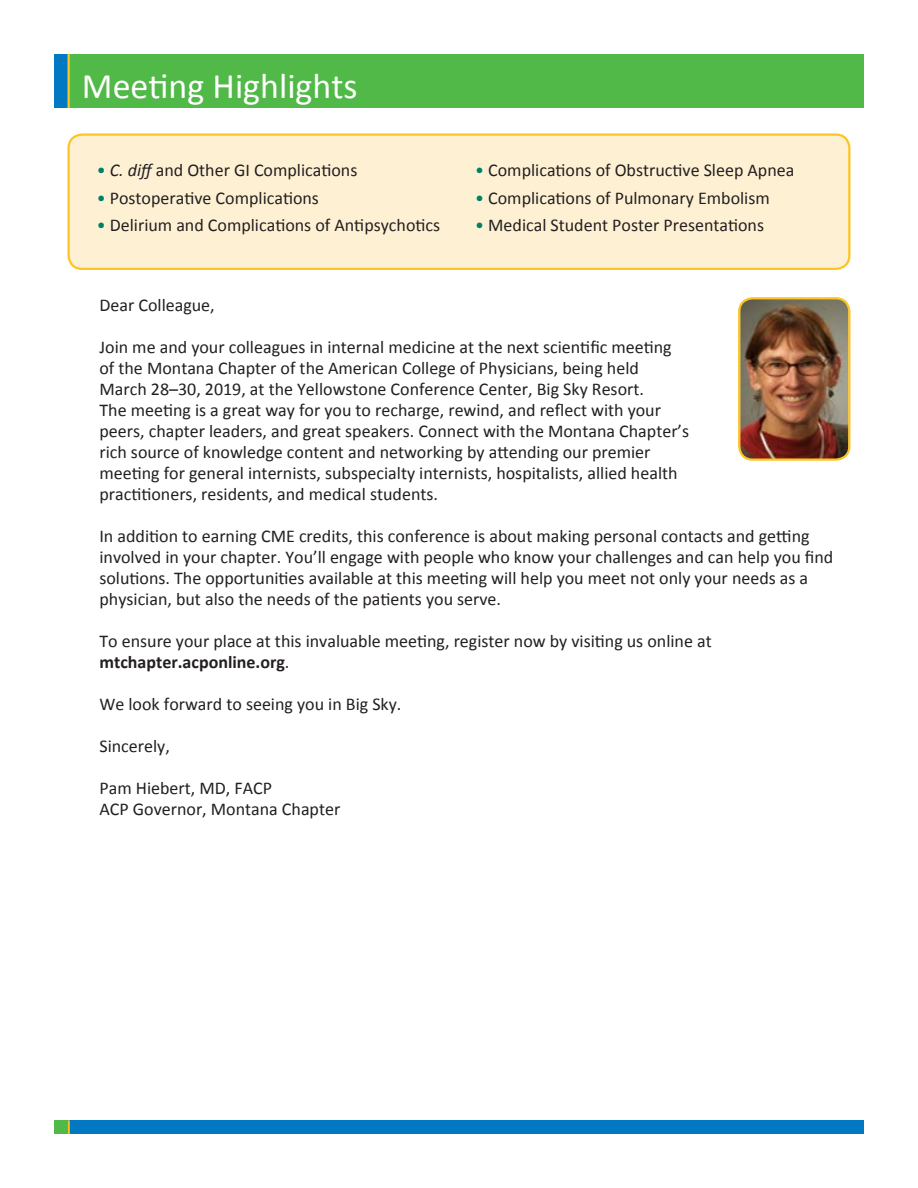
<style>
.page{position:relative;width:918px;height:1188px;background:#fff}
.page>*{position:absolute;margin:0;border:0;box-sizing:border-box;transform-origin:0 0}
.Heading_1{font:36px "Calibri";color:#fff}
.Governors_letter{font:18px/21px "Calibri";color:#231f20}
.Meeting_Highlights_B{font:18px "Calibri";color:#231f20}
.s1{color:#008066}
.s2{font-style:italic}
.s3{font-weight:700}
</style>
<div class="page">
<div style="left:66px;top:1120px;width:798px;height:14px;background:#0079c2"></div>
<div style="left:54px;top:54px;width:15px;height:54px;background:#0079c2"></div>
<div style="left:68px;top:54px;width:796px;height:54px;background:#51b948"></div>
<hr style="left:68px;top:54px;width:2px;height:54px;background:#fec422">
<svg style="left:68px;top:1120px;width:2px;height:14px"></svg>
<div style="left:54px;top:1120px;width:14px;height:14px;background:#51b948"></div>
<img style="left:740px;top:300px;width:108px;height:158px">
<div style="left:738px;top:297px;width:113px;height:164px;border:2px solid #fec422;border-radius:13px"></div>
<div style="left:69px;top:135px;width:780px;height:134px;background:#fef1d3;border-radius:14px"></div>
<div style="left:68px;top:133px;width:782px;height:137px;border:2px solid #fec422;border-radius:14px"></div>
<p class="Heading_1" style="left:82px;top:63px;width:277px">Meeting Highlights</p>
<p class="Meeting_Highlights_B" style="left:97px;top:159px;width:262px"><span class="s1">•</span> <span class="s2">C. diff</span> and Other GI Complications</p>
<p class="Meeting_Highlights_B" style="left:97px;top:186px;width:224px"><span class="s1">•</span> Postoperative Complications</p>
<p class="Meeting_Highlights_B" style="left:97px;top:214px;width:345px"><span class="s1">•</span> Delirium and Complications of Antipsychotics</p>
<p class="Meeting_Highlights_B" style="left:475px;top:159px;width:321px"><span class="s1">•</span> Complications of Obstructive Sleep Apnea</p>
<p class="Meeting_Highlights_B" style="left:475px;top:186px;width:296px"><span class="s1">•</span> Complications of Pulmonary Embolism</p>
<p class="Meeting_Highlights_B" style="left:475px;top:214px;width:290px"><span class="s1">•</span> Medical Student Poster Presentations</p>
<p class="Governors_letter" style="left:99px;top:294px;width:117px">Dear Colleague,</p>
<p class="Governors_letter" style="left:99px;top:336px;width:574px">Join me and your colleagues in internal medicine at the next scientific meeting of the Montana Chapter of the American College of Physicians, being held<br>March 28–30, 2019, at the Yellowstone Conference Center, Big Sky Resort.</p>
<p class="Governors_letter" style="left:99px;top:399px;width:591px">The meeting is a great way for you to recharge, rewind, and reflect with your peers, chapter leaders, and great speakers. Connect with the Montana Chapter’s rich source of knowledge content and networking by attending our premier meeting for general internists, subspecialty internists, hospitalists, allied health practitioners, residents, and medical students.</p>
<p class="Governors_letter" style="left:99px;top:525px;width:735px">In addition to earning CME credits, this conference is about making personal contacts and getting involved in your chapter. You’ll engage with people who know your challenges and can help you find solutions. The opportunities available at this meeting will help you meet not only your needs as a physician, but also the needs of the patients you serve.</p>
<p class="Governors_letter" style="left:99px;top:630px;width:614px">To ensure your place at this invaluable meeting, register now by visiting us online at <span class="s3">mtchapter.acponline.org</span>.</p>
<p class="Governors_letter" style="left:99px;top:693px;width:304px">We look forward to seeing you in Big Sky.</p>
<p class="Governors_letter" style="left:99px;top:735px;width:72px">Sincerely,</p>
<p class="Governors_letter" style="left:99px;top:777px;width:174px">Pam Hiebert, MD, FACP</p>
<p class="Governors_letter" style="left:99px;top:798px;width:242px">ACP Governor, Montana Chapter</p>
</div>
